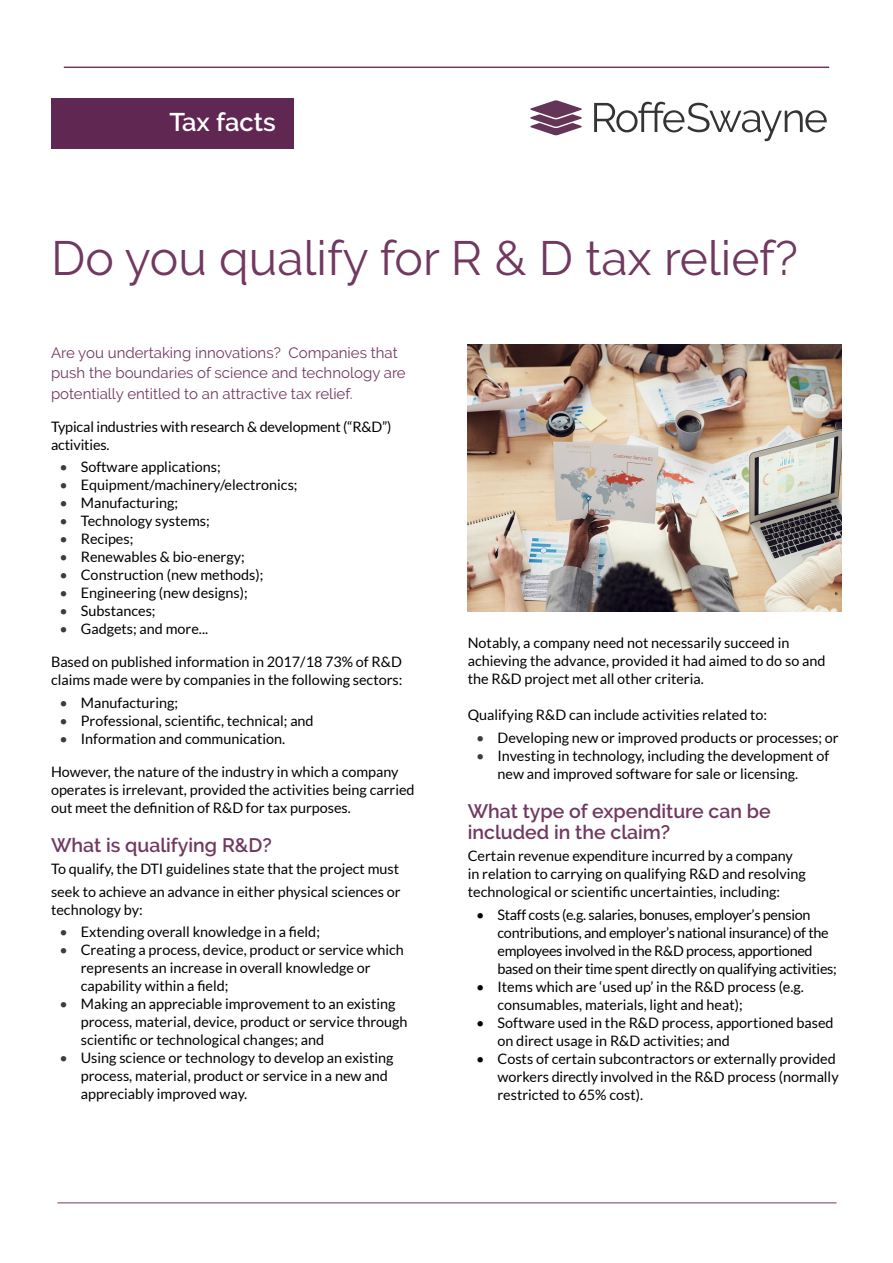
<style>
.page{position:relative;width:893px;height:1263px;background:#fff}
.page>*{position:absolute;margin:0;border:0;box-sizing:border-box;transform-origin:0 0}
.t1{font:48px "Raleway";color:#713960}
.t2{font:600 25.5px "Raleway";color:#fff}
.t3{font:600 19.5px/21px "Raleway";color:#713960}
.t4{font:15px/19.5px "Raleway";color:#713960}
.t5{font:14.4px/18px "Lato";color:#000}
.t6{font:14.4px/18px "Lato";letter-spacing:-.02em;color:#000}
.s1{color:#3c3c3b}
</style>
<div class="page">
<img style="left:468px;top:344px;width:374px;height:268px">
<div style="left:51px;top:98px;width:242px;height:50px;background:#5f2751"></div>
<hr style="left:64px;top:67px;width:765px;height:1px;background:#713960">
<hr style="left:57px;top:1202px;width:779px;height:1px;background:#713960">
<svg style="left:594px;top:102px;width:233px;height:39px"></svg>
<svg style="left:530px;top:100px;width:52px;height:35px"></svg>
<h2 class="t2" style="left:169px;top:107px;width:108px">Tax facts</h2>
<h1 class="t1" style="left:51px;top:230px;width:748px">Do you qualify for R &amp; D tax relief?</h1>
<p class="t4" style="left:51px;top:343px;width:356px">Are you undertaking innovations? Companies that push the boundaries of science and technology are</p>
<p class="t4" style="left:51px;top:384px;width:303px">potentially entitled to an attractive tax relief.</p>
<p class="t5" style="left:51px;top:417px;width:342px">Typical industries with research &amp; development (“R&amp;D”) activities.</p>
<p class="t5" style="left:60px;top:458px;width:163px"><span class="s1">•</span> Software applications;</p>
<p class="t5" style="left:60px;top:476px;width:239px"><span class="s1">•</span> Equipment/machinery/electronics;</p>
<p class="t5" style="left:60px;top:494px;width:120px"><span class="s1">•</span> Manufacturing;</p>
<p class="t5" style="left:60px;top:512px;width:152px"><span class="s1">•</span> Technology systems;</p>
<p class="t5" style="left:60px;top:530px;width:75px"><span class="s1">•</span> Recipes;</p>
<p class="t5" style="left:60px;top:548px;width:187px"><span class="s1">•</span> Renewables &amp; bio-energy;</p>
<p class="t5" style="left:60px;top:566px;width:205px"><span class="s1">•</span> Construction (new methods);</p>
<p class="t5" style="left:60px;top:584px;width:190px"><span class="s1">•</span> Engineering (new designs);</p>
<p class="t5" style="left:60px;top:602px;width:98px"><span class="s1">•</span> Substances;</p>
<p class="t5" style="left:60px;top:620px;width:150px"><span class="s1">•</span> Gadgets; and more...</p>
<p class="t5" style="left:51px;top:653px;width:353px">Based on published information in 2017/18 73% of R&amp;D claims made were by companies in the following sectors:</p>
<p class="t5" style="left:60px;top:693px;width:120px"><span class="s1">•</span> Manufacturing;</p>
<p class="t5" style="left:60px;top:711px;width:256px"><span class="s1">•</span> Professional, scientific, technical; and</p>
<p class="t5" style="left:60px;top:729px;width:227px"><span class="s1">•</span> Information and communication.</p>
<p class="t5" style="left:51px;top:762px;width:365px">However, the nature of the industry in which a company operates is irrelevant, provided the activities being carried out meet the definition of R&amp;D for tax purposes.</p>
<h3 class="t3" style="left:51px;top:834px;width:222px">What is qualifying R&amp;D?</h3>
<p class="t5" style="left:51px;top:858px;width:351px;line-height:22.5px">To qualify, the DTI guidelines state that the project must seek to achieve an advance in either physical sciences or</p>
<p class="t5" style="left:51px;top:900px;width:93px">technology by:</p>
<p class="t5" style="left:60px;top:923px;width:262px"><span class="s1">•</span> Extending overall knowledge in a field;</p>
<p class="t5" style="left:81px;top:941px;width:325px;text-indent:-21px"><span class="s1">•</span> Creating a process, device, product or service which represents an increase in overall knowledge or capability within a field;</p>
<p class="t5" style="left:81px;top:995px;width:328px;text-indent:-21px"><span class="s1">•</span> Making an appreciable improvement to an existing process, material, device, product or service through scientific or technological changes; and</p>
<p class="t5" style="left:81px;top:1049px;width:314px;text-indent:-21px"><span class="s1">•</span> Using science or technology to develop an existing process, material, product or service in a new and appreciably improved way.</p>
<p class="t5" style="left:468px;top:634px;width:359px">Notably, a company need not necessarily succeed in achieving the advance, provided it had aimed to do so and the R&amp;D project met all other criteria.</p>
<p class="t5" style="left:468px;top:706px;width:301px">Qualifying R&amp;D can include activities related to:</p>
<p class="t5" style="left:476px;top:729px;width:364px"><span class="s1">•</span> Developing new or improved products or processes; or</p>
<p class="t5" style="left:497px;top:747px;width:333px;text-indent:-21px"><span class="s1">•</span> Investing in technology, including the development of new and improved software for sale or licensing.</p>
<h3 class="t3" style="left:468px;top:800px;width:304px">What type of expenditure can be included in the claim?</h3>
<p class="t5" style="left:468px;top:847px;width:340px">Certain revenue expenditure incurred by a company in relation to carrying on qualifying R&amp;D and resolving technological or scientific uncertainties, including:</p>
<p class="t6" style="left:497px;top:906px;width:341px;text-indent:-21px">• Staff costs (e.g. salaries, bonuses, employer’s pension contributions, and employer’s national insurance) of the employees involved in the R&amp;D process, apportioned based on their time spent directly on qualifying activities;</p>
<p class="t5" style="left:497px;top:978px;width:308px;text-indent:-21px">• Items which are ‘used up’ in the R&amp;D process (e.g. consumables, materials, light and heat);</p>
<p class="t5" style="left:497px;top:1014px;width:338px;text-indent:-21px">• Software used in the R&amp;D process, apportioned based on direct usage in R&amp;D activities; and</p>
<p class="t5" style="left:497px;top:1050px;width:343px;text-indent:-21px">• Costs of certain subcontractors or externally provided workers directly involved in the R&amp;D process (normally restricted to 65% cost).</p>
</div>
